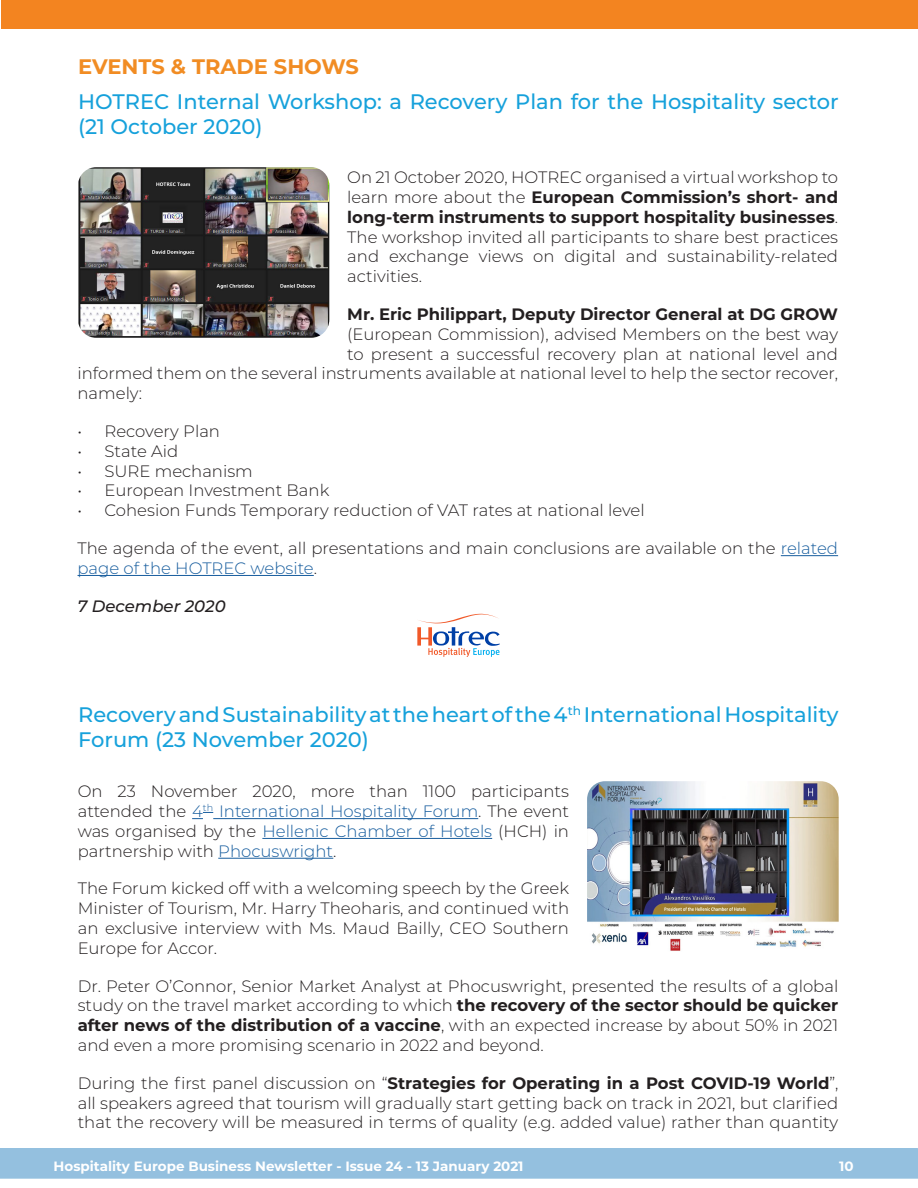
<style>
.page{position:relative;width:918px;height:1188px;background:#fff}
.page>*{position:absolute;margin:0;border:0;box-sizing:border-box;transform-origin:0 0}
.t1{font:500 21px/25.2px "Montserrat";color:#16a1db}
.t2{font:700 21px "Montserrat";color:#f18c23}
.t3{font:300 16.5px/19.8px "Montserrat";color:#231f20;text-align:justify}
.t4{font:700 16.5px "Montserrat";color:#231f20}
.t5{font:italic 500 16.5px "Montserrat";color:#231f20}
.t6{font:700 13.5px "Montserrat";color:#fff}
.s1{font-weight:700}
.s2{color:#175d9e}
</style>
<div class="page">
<hr style="left:781px;top:555px;width:57px;height:1px;background:#175d9e">
<hr style="left:78px;top:575px;width:236px;height:1px;background:#175d9e">
<div style="left:1px;top:1149px;width:916px;height:29px;background:#94c0df"></div>
<div style="left:0;top:1148px;width:918px;height:31px;border:2px solid #94c0df"></div>
<svg style="left:192px;top:812px;width:21px;height:7px"></svg>
<hr style="left:213px;top:818px;width:265px;height:1px;background:#175d9e">
<hr style="left:262px;top:838px;width:230px;height:1px;background:#175d9e">
<hr style="left:218px;top:858px;width:115px;height:1px;background:#175d9e">
<img style="left:587px;top:781px;width:252px;height:170px">
<div style="left:1px;top:0;width:917px;height:29px;background:#f38420"></div>
<svg style="left:417px;top:614px;width:83px;height:43px"></svg>
<img style="left:78px;top:167px;width:251px;height:171px">
<p class="t2" style="left:78px;top:52px;width:282px">EVENTS &amp; TRADE SHOWS</p>
<p class="t1" style="left:78px;top:88px;width:762px">HOTREC Internal Workshop: a Recovery Plan for the Hospitality sector (21 October 2020)</p>
<p class="t3" style="left:347px;top:167px;width:492px">On 21 October 2020, HOTREC organised a virtual workshop to learn more about the <span class="s1">European Commission’s short- and long-term instruments to support hospitality businesses</span>.<br>The workshop invited all participants to share best practices and exchange views on digital and sustainability-related activities.</p>
<p class="t4" style="left:347px;top:302px;width:492px">Mr. Eric Philippart, Deputy Director General at DG GROW</p>
<p class="t3" style="left:347px;top:324px;width:492px">(European Commission), advised Members on the best way</p>
<p class="t3" style="left:347px;top:343px;width:492px">to present a successful recovery plan at national level and</p>
<p class="t3" style="left:78px;top:363px;width:762px">informed them on the several instruments available at national level to help the sector recover,</p>
<p class="t3" style="left:78px;top:383px;width:66px">namely:</p>
<p class="t3" style="left:78px;top:421px;width:144px">• Recovery Plan</p>
<p class="t3" style="left:78px;top:441px;width:102px">• State Aid</p>
<p class="t3" style="left:78px;top:460px;width:177px">• SURE mechanism</p>
<p class="t3" style="left:78px;top:480px;width:253px">• European Investment Bank</p>
<p class="t3" style="left:78px;top:500px;width:569px">• Cohesion Funds Temporary reduction of VAT rates at national level</p>
<p class="t3" style="left:78px;top:538px;width:762px">The agenda of the event, all presentations and main conclusions are available on the <span class="s2">related page of the HOTREC website</span>.</p>
<p class="t5" style="left:78px;top:594px;width:150px">7 December 2020</p>
<p class="t1" style="left:78px;top:701px;width:762px">Recovery and Sustainability at the heart of the 4<sup>th</sup> International Hospitality<br>Forum (23 November 2020)</p>
<p class="t3" style="left:78px;top:781px;width:493px">On 23 November 2020, more than 1100 participants attended the <span class="s2">4</span><sup>th</sup> <span class="s2">International Hospitality Forum</span>. The event was organised by the <span class="s2">Hellenic Chamber of Hotels</span> (HCH) in partnership with <span class="s2">Phocuswright</span>.</p>
<p class="t3" style="left:78px;top:878px;width:493px">The Forum kicked off with a welcoming speech by the Greek Minister of Tourism, Mr. Harry Theoharis, and continued with an exclusive interview with Ms. Maud Bailly, CEO Southern Europe for Accor.</p>
<p class="t3" style="left:78px;top:975px;width:762px">Dr. Peter O’Connor, Senior Market Analyst at Phocuswright, presented the results of a global study on the travel market according to which <span class="s1">the recovery of the sector should be quicker after news of the distribution of a vaccine</span>, with an expected increase by about 50% in 2021 and even a more promising scenario in 2022 and beyond.</p>
<p class="t3" style="left:78px;top:1072px;width:762px">During the first panel discussion on “<span class="s1">Strategies for Operating in a Post COVID-19 World</span>”, all speakers agreed that tourism will gradually start getting back on track in 2021, but clarified that the recovery will be measured in terms of quality (e.g. added value) rather than quantity</p>
<p class="t6" style="left:54px;top:1157px;width:471px">Hospitality Europe Business Newsletter - Issue 24 - 13 January 2021</p>
<p class="t6" style="left:839px;top:1157px;width:16px">10</p>
</div>
